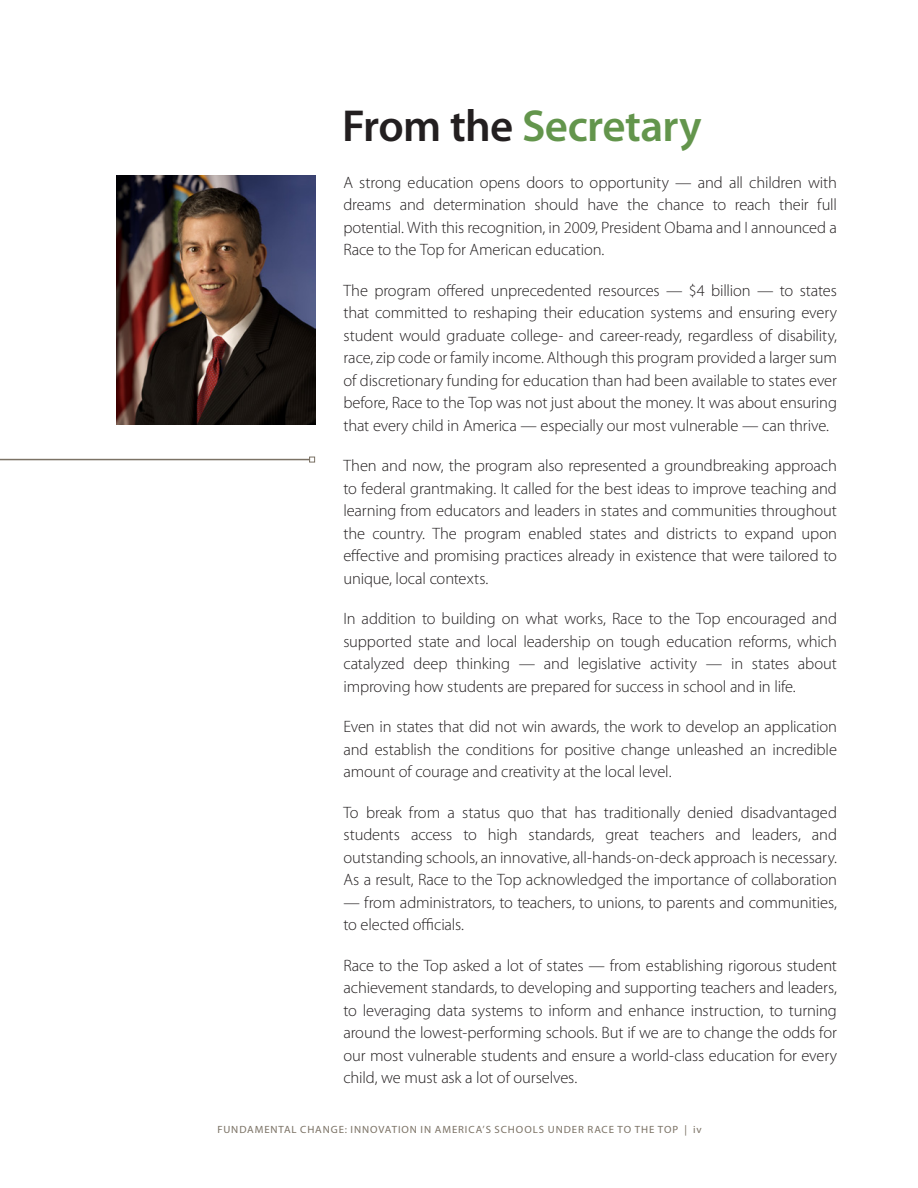
<style>
.page{position:relative;width:918px;height:1188px;background:#fff}
.page>*{position:absolute;margin:0;border:0;box-sizing:border-box;transform-origin:0 0}
.t1{font:600 45px "Myriad Pro";letter-spacing:-.015em;color:#63954c}
.text{font:300 16.5px/22.5px "Myriad Pro";letter-spacing:-.01em;color:#231f20;text-align:justify}
.t2{font:10.5px "Myriad Pro";letter-spacing:.085em;color:#7b7265}
.s1{color:#231f20}
</style>
<div class="page">
<img style="left:116px;top:175px;width:199px;height:249px">
<hr style="left:0;top:459px;width:310px;height:1px;background:#7b7265">
<svg style="left:309px;top:456px;width:6px;height:7px"></svg>
<p class="t1" style="left:342px;top:101px;width:361px"><span class="s1">From the</span> Secretary</p>
<p class="text" style="left:343px;top:171px;width:495px">A strong education opens doors to opportunity — and all children with dreams and determination should have the chance to reach their full potential. With this recognition, in 2009, President Obama and I announced a Race to the Top for American education.</p>
<p class="text" style="left:343px;top:279px;width:495px">The program offered unprecedented resources — $4 billion — to states that committed to reshaping their education systems and ensuring every student would graduate college- and career-ready, regardless of disability, race, zip code or family income. Although this program provided a larger sum of discretionary funding for education than had been available to states ever before, Race to the Top was not just about the money. It was about ensuring that every child in America — especially our most vulnerable — can thrive.</p>
<p class="text" style="left:343px;top:455px;width:495px">Then and now, the program also represented a groundbreaking approach to federal grantmaking. It called for the best ideas to improve teaching and learning from educators and leaders in states and communities throughout the country. The program enabled states and districts to expand upon effective and promising practices already in existence that were tailored to unique, local contexts.</p>
<p class="text" style="left:343px;top:608px;width:495px">In addition to building on what works, Race to the Top encouraged and supported state and local leadership on tough education reforms, which catalyzed deep thinking — and legislative activity — in states about improving how students are prepared for success in school and in life.</p>
<p class="text" style="left:343px;top:716px;width:495px">Even in states that did not win awards, the work to develop an application and establish the conditions for positive change unleashed an incredible amount of courage and creativity at the local level.</p>
<p class="text" style="left:343px;top:801px;width:495px">To break from a status quo that has traditionally denied disadvantaged students access to high standards, great teachers and leaders, and outstanding schools, an innovative, all-hands-on-deck approach is necessary.<br>As a result, Race to the Top acknowledged the importance of collaboration</p>
<p class="text" style="left:343px;top:891px;width:495px">— from administrators, to teachers, to unions, to parents and communities, to elected officials.</p>
<p class="text" style="left:343px;top:954px;width:495px">Race to the Top asked a lot of states — from establishing rigorous student achievement standards, to developing and supporting teachers and leaders, to leveraging data systems to inform and enhance instruction, to turning around the lowest-performing schools. But if we are to change the odds for our most vulnerable students and ensure a world-class education for every child, we must ask a lot of ourselves.</p>
<p class="t2" style="left:217px;top:1124px;width:486px">FUNDAMENTAL CHANGE: INNOVATION IN AMERICA’S SCHOOLS UNDER RACE TO THE TOP | iv</p>
</div>
